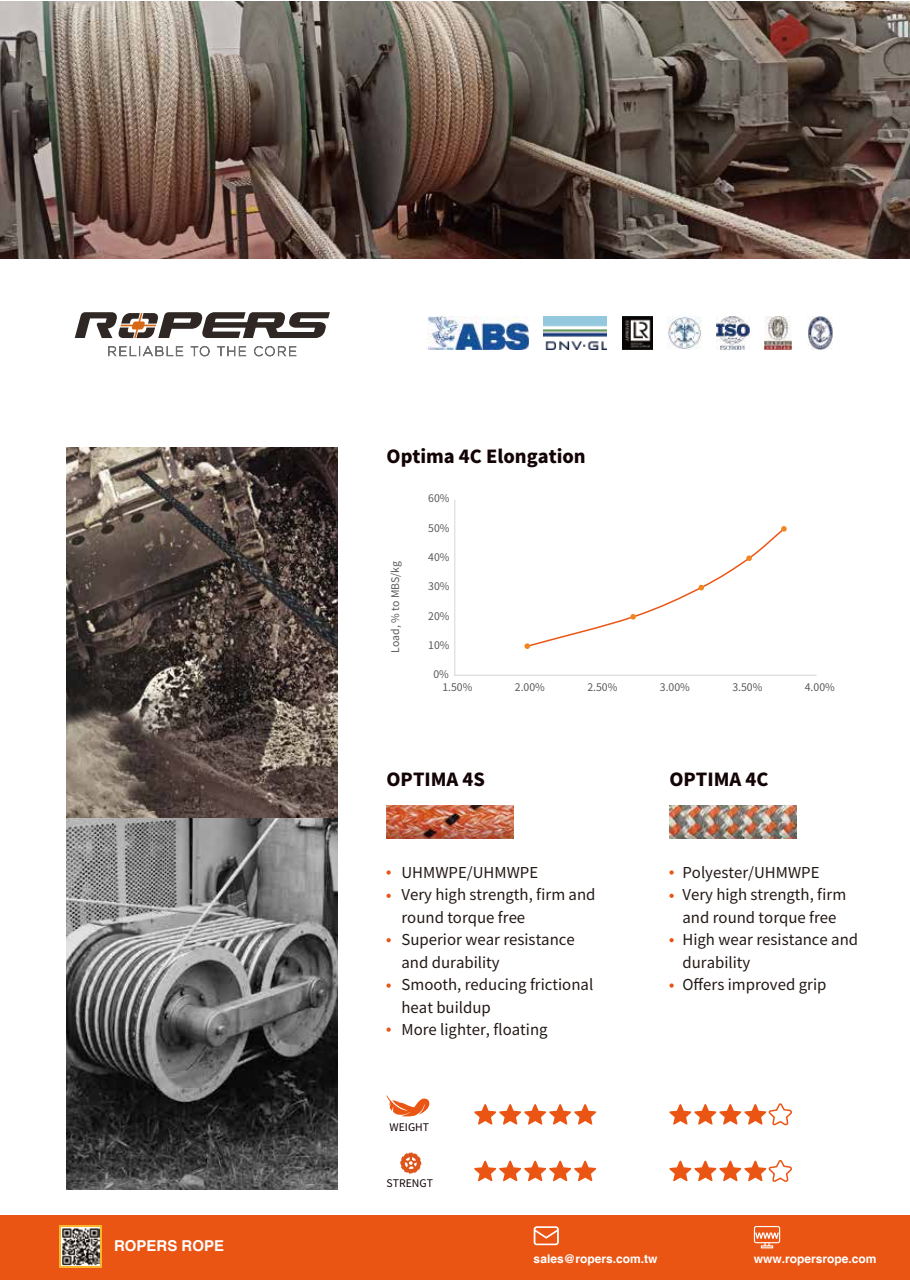
<style>
.page{position:relative;width:910px;height:1280px;background:#fff}
.page>*{position:absolute;margin:0;border:0;box-sizing:border-box;transform-origin:0 0}
.t1{font:900 18px "Noto Sans CJ Ksc";color:#130305}
.t2{font:15px/22.5px "Noto Sans CJ Ksc";color:#221815}
.t3{font:700 15px "Helvetica";color:#fff}
.t4{font:700 12px "Helvetica";color:#fff}
.t5{font:10.5px "Noto Sans CJ Ksc";color:#595959}
.t6{font:10.5px "Noto Sans CJ Ksc";color:#130305}
</style>
<div class="page">
<svg style="left:75px;top:312px;width:255px;height:26px"></svg>
<svg style="left:108px;top:346px;width:75px;height:10px"></svg>
<svg style="left:190px;top:346px;width:20px;height:10px"></svg>
<svg style="left:217px;top:346px;width:29px;height:10px"></svg>
<svg style="left:254px;top:346px;width:42px;height:10px"></svg>
<div style="left:0;top:1215px;width:910px;height:64px;background:#ea5514"></div>
<svg style="left:534px;top:1226px;width:25px;height:19px"></svg>
<svg style="left:754px;top:1226px;width:26px;height:22px"></svg>
<div style="left:59px;top:1225px;width:43px;height:43px;background:#f8b72d"></div>
<img style="left:61px;top:1227px;width:39px;height:39px">
<img style="left:428px;top:316px;width:100px;height:33px">
<img style="left:544px;top:316px;width:63px;height:33px">
<img style="left:668px;top:316px;width:33px;height:33px">
<img style="left:622px;top:316px;width:30px;height:33px">
<img style="left:716px;top:316px;width:33px;height:33px">
<img style="left:765px;top:316px;width:27px;height:33px">
<img style="left:808px;top:316px;width:25px;height:33px">
<img style="left:67px;top:447px;width:271px;height:742px">
<svg style="left:669px;top:870px;width:5px;height:5px"></svg>
<svg style="left:669px;top:894px;width:5px;height:4px"></svg>
<svg style="left:669px;top:938px;width:5px;height:4px"></svg>
<svg style="left:669px;top:983px;width:5px;height:5px"></svg>
<svg style="left:386px;top:870px;width:5px;height:5px"></svg>
<svg style="left:386px;top:894px;width:5px;height:4px"></svg>
<svg style="left:386px;top:938px;width:5px;height:4px"></svg>
<svg style="left:386px;top:983px;width:5px;height:5px"></svg>
<svg style="left:386px;top:1027px;width:5px;height:5px"></svg>
<img style="left:386px;top:805px;width:127px;height:33px">
<img style="left:669px;top:805px;width:127px;height:33px">
<img style="left:0;top:2px;width:910px;height:256px">
<hr style="left:454px;top:500px;width:1px;height:175px;background:#d9d9d9">
<hr style="left:454px;top:675px;width:363px;height:1px;background:#d9d9d9">
<svg style="left:524px;top:526px;width:263px;height:123px"></svg>
<svg style="left:669px;top:1160px;width:123px;height:22px"></svg>
<svg style="left:669px;top:1103px;width:123px;height:23px"></svg>
<svg style="left:386px;top:1095px;width:44px;height:22px"></svg>
<svg style="left:474px;top:1104px;width:122px;height:20px"></svg>
<svg style="left:474px;top:1161px;width:122px;height:20px"></svg>
<svg style="left:400px;top:1152px;width:21px;height:22px"></svg>
<p class="t3" style="left:114px;top:1236px;width:112px">ROPERS ROPE</p>
<p class="t1" style="left:386px;top:446px;width:201px">Optima 4C Elongation</p>
<p class="t5" style="left:428px;top:493px;width:23px">60%</p>
<p class="t5" style="left:389px;top:653px;width:93px;rotate:-90deg">Load, % to MBS/kg</p>
<p class="t5" style="left:428px;top:522px;width:23px">50%</p>
<p class="t5" style="left:428px;top:551px;width:23px">40%</p>
<p class="t5" style="left:428px;top:581px;width:23px">30%</p>
<p class="t5" style="left:428px;top:610px;width:23px">20%</p>
<p class="t5" style="left:428px;top:639px;width:23px">10%</p>
<p class="t5" style="left:433px;top:669px;width:17px">0%</p>
<p class="t5" style="left:442px;top:681px;width:32px">1.50%</p>
<p class="t5" style="left:515px;top:681px;width:32px">2.00%</p>
<p class="t5" style="left:587px;top:681px;width:32px">2.50%</p>
<p class="t5" style="left:660px;top:681px;width:32px">3.00%</p>
<p class="t5" style="left:732px;top:681px;width:32px">3.50%</p>
<p class="t5" style="left:805px;top:681px;width:32px">4.00%</p>
<p class="t1" style="left:386px;top:769px;width:100px">OPTIMA 4S</p>
<p class="t1" style="left:669px;top:769px;width:101px">OPTIMA 4C</p>
<p class="t2" style="left:401px;top:861px;width:196px">UHMWPE/UHMWPE<br>Very high strength, firm and round torque free<br>Superior wear resistance and durability<br>Smooth, reducing frictional heat buildup<br>More lighter, floating</p>
<p class="t6" style="left:390px;top:1121px;width:41px">WEIGHT</p>
<p class="t6" style="left:386px;top:1177px;width:48px">STRENGT</p>
<p class="t2" style="left:682px;top:861px;width:177px">Polyester/UHMWPE<br>Very high strength, firm and round torque free<br>High wear resistance and durability<br>Offers improved grip</p>
<p class="t4" style="left:534px;top:1251px;width:125px">sales@ropers.com.tw</p>
<p class="t4" style="left:754px;top:1252px;width:124px">www.ropersrope.com</p>
</div>
